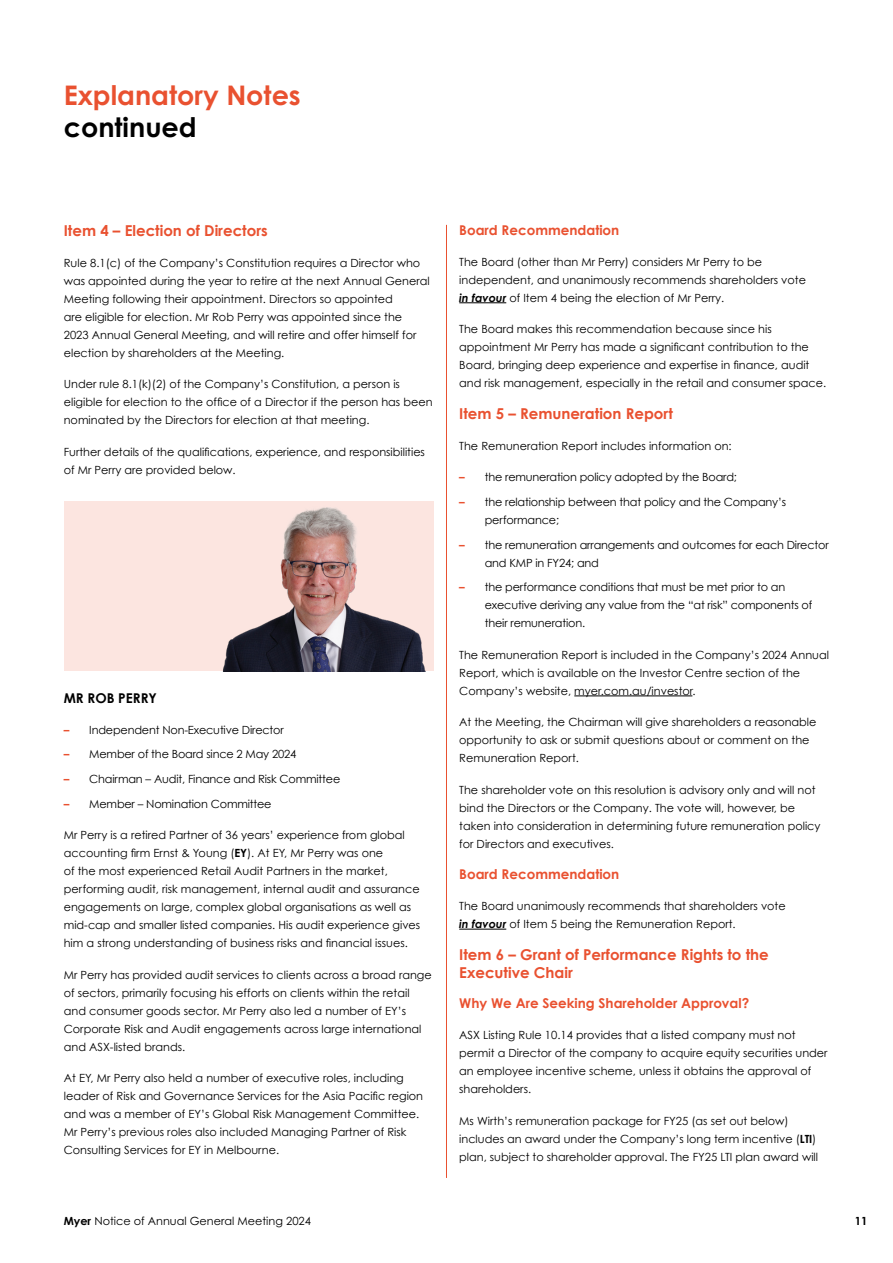
<style>
.page{position:relative;width:893px;height:1263px;background:#fff}
.page>*{position:absolute;margin:0;border:0;box-sizing:border-box;transform-origin:0 0}
.B_Heading{font:700 27px/32.4px "Century Gothic Pro";color:#e95130}
.A_Subhead{font:700 15px/18px "Century Gothic";color:#e95130}
.B_Subhead{font:700 13.5px "Century Gothic";color:#e95130}
.B_Subhead-2{font:700 13.5px "Century Gothic";color:#000}
.A_Bodycopy{font:11.25px/18px "Century Gothic";color:#000}
.t1{font:11.25px "Century Gothic Pro";color:#000}
.t2{font:700 11.25px "Century Gothic Pro";color:#000}
.s1{color:#000}
.s2{font-weight:700;color:#e95130}
.s3{font-weight:700}
.s4{font-weight:700;font-style:italic}
</style>
<div class="page">
<hr style="left:446px;top:225px;width:1px;height:953px;background:#e95130">
<div style="left:64px;top:501px;width:370px;height:170px;background:#fce5e0"></div>
<img style="left:222px;top:507px;width:204px;height:164px">
<hr style="left:459px;top:302px;width:47px;height:1px;background:#000">
<hr style="left:574px;top:695px;width:118px;height:1px;background:#000">
<hr style="left:459px;top:929px;width:47px;height:1px;background:#000">
<p class="B_Heading" style="left:64px;top:79px;width:239px">Explanatory Notes <span class="s1">continued</span></p>
<p class="A_Subhead" style="left:64px;top:221px;width:205px">Item 4 – Election of Directors</p>
<p class="A_Bodycopy" style="left:64px;top:254px;width:367px">Rule 8.1(c) of the Company’s Constitution requires a Director who was appointed during the year to retire at the next Annual General Meeting following their appointment. Directors so appointed<br>are eligible for election. Mr Rob Perry was appointed since the 2023 Annual General Meeting, and will retire and offer himself for election by shareholders at the Meeting.</p>
<p class="A_Bodycopy" style="left:64px;top:375px;width:370px">Under rule 8.1(k)(2) of the Company’s Constitution, a person is eligible for election to the office of a Director if the person has been nominated by the Directors for election at that meeting.</p>
<p class="A_Bodycopy" style="left:64px;top:443px;width:363px">Further details of the qualifications, experience, and responsibilities of Mr Perry are provided below.</p>
<p class="B_Subhead-2" style="left:64px;top:689px;width:95px">MR ROB PERRY</p>
<p class="A_Bodycopy" style="left:64px;top:720px;width:222px"><span class="s2">–</span> Independent Non-Executive Director</p>
<p class="A_Bodycopy" style="left:64px;top:745px;width:234px"><span class="s2">–</span> Member of the Board since 2 May 2024</p>
<p class="A_Bodycopy" style="left:64px;top:770px;width:278px"><span class="s2">–</span> Chairman – Audit, Finance and Risk Committee</p>
<p class="A_Bodycopy" style="left:64px;top:794px;width:209px"><span class="s2">–</span> Member – Nomination Committee</p>
<p class="A_Bodycopy" style="left:64px;top:826px;width:358px">Mr Perry is a retired Partner of 36 years’ experience from global accounting firm Ernst &amp; Young (<span class="s3">EY</span>). At EY, Mr Perry was one<br>of the most experienced Retail Audit Partners in the market, performing audit, risk management, internal audit and assurance engagements on large, complex global organisations as well as mid-cap and smaller listed companies. His audit experience gives him a strong understanding of business risks and financial issues.</p>
<p class="A_Bodycopy" style="left:64px;top:965px;width:370px">Mr Perry has provided audit services to clients across a broad range of sectors, primarily focusing his efforts on clients within the retail and consumer goods sector. Mr Perry also led a number of EY’s Corporate Risk and Audit engagements across large international and ASX-listed brands.</p>
<p class="A_Bodycopy" style="left:64px;top:1069px;width:361px">At EY, Mr Perry also held a number of executive roles, including leader of Risk and Governance Services for the Asia Pacific region and was a member of EY’s Global Risk Management Committee.<br>Mr Perry’s previous roles also included Managing Partner of Risk Consulting Services for EY in Melbourne.</p>
<p class="B_Subhead" style="left:459px;top:222px;width:162px">Board Recommendation</p>
<p class="A_Bodycopy" style="left:459px;top:253px;width:348px">The Board (other than Mr Perry) considers Mr Perry to be independent, and unanimously recommends shareholders vote <span class="s4">in favour</span> of Item 4 being the election of Mr Perry.</p>
<p class="A_Bodycopy" style="left:459px;top:320px;width:369px">The Board makes this recommendation because since his appointment Mr Perry has made a significant contribution to the Board, bringing deep experience and expertise in finance, audit and risk management, especially in the retail and consumer space.</p>
<p class="A_Subhead" style="left:459px;top:404px;width:215px">Item 5 – Remuneration Report</p>
<p class="A_Bodycopy" style="left:459px;top:436px;width:274px">The Remuneration Report includes information on:</p>
<p class="A_Bodycopy" style="left:459px;top:468px;width:279px"><span class="s2">–</span> the remuneration policy adopted by the Board;</p>
<p class="A_Bodycopy" style="left:485px;top:493px;width:303px;text-indent:-26px"><span class="s2">–</span> the relationship between that policy and the Company’s performance;</p>
<p class="A_Bodycopy" style="left:485px;top:535px;width:345px;text-indent:-26px"><span class="s2">–</span> the remuneration arrangements and outcomes for each Director and KMP in FY24; and</p>
<p class="A_Bodycopy" style="left:485px;top:578px;width:329px;text-indent:-26px"><span class="s2">–</span> the performance conditions that must be met prior to an executive deriving any value from the “at risk” components of their remuneration.</p>
<p class="A_Bodycopy" style="left:459px;top:646px;width:371px">The Remuneration Report is included in the Company’s 2024 Annual<br>Report, which is available on the Investor Centre section of the<br>Company’s website, myer.com.au/investor.</p>
<p class="A_Bodycopy" style="left:459px;top:713px;width:359px">At the Meeting, the Chairman will give shareholders a reasonable opportunity to ask or submit questions about or comment on the<br>Remuneration Report.</p>
<p class="A_Bodycopy" style="left:459px;top:781px;width:363px">The shareholder vote on this resolution is advisory only and will not bind the Directors or the Company. The vote will, however, be taken into consideration in determining future remuneration policy for Directors and executives.</p>
<p class="B_Subhead" style="left:459px;top:866px;width:162px">Board Recommendation</p>
<p class="A_Bodycopy" style="left:459px;top:897px;width:328px">The Board unanimously recommends that shareholders vote <span class="s4">in favour</span> of Item 5 being the Remuneration Report.</p>
<p class="A_Subhead" style="left:459px;top:945px;width:311px">Item 6 – Grant of Performance Rights to the<br>Executive Chair</p>
<p class="B_Subhead" style="left:459px;top:995px;width:291px">Why We Are Seeking Shareholder Approval?</p>
<p class="A_Bodycopy" style="left:459px;top:1026px;width:370px">ASX Listing Rule 10.14 provides that a listed company must not permit a Director of the company to acquire equity securities under an employee incentive scheme, unless it obtains the approval of shareholders.</p>
<p class="A_Bodycopy" style="left:459px;top:1111px;width:360px">Ms Wirth’s remuneration package for FY25 (as set out below) includes an award under the Company’s long term incentive (<span class="s3">LTI</span>) plan, subject to shareholder approval. The FY25 LTI plan award will</p>
<p class="t1" style="left:64px;top:1214px;width:249px"><span class="s3">Myer</span> Notice of Annual General Meeting 2024</p>
<p class="t2" style="left:855px;top:1213px;width:14px">11</p>
</div>
